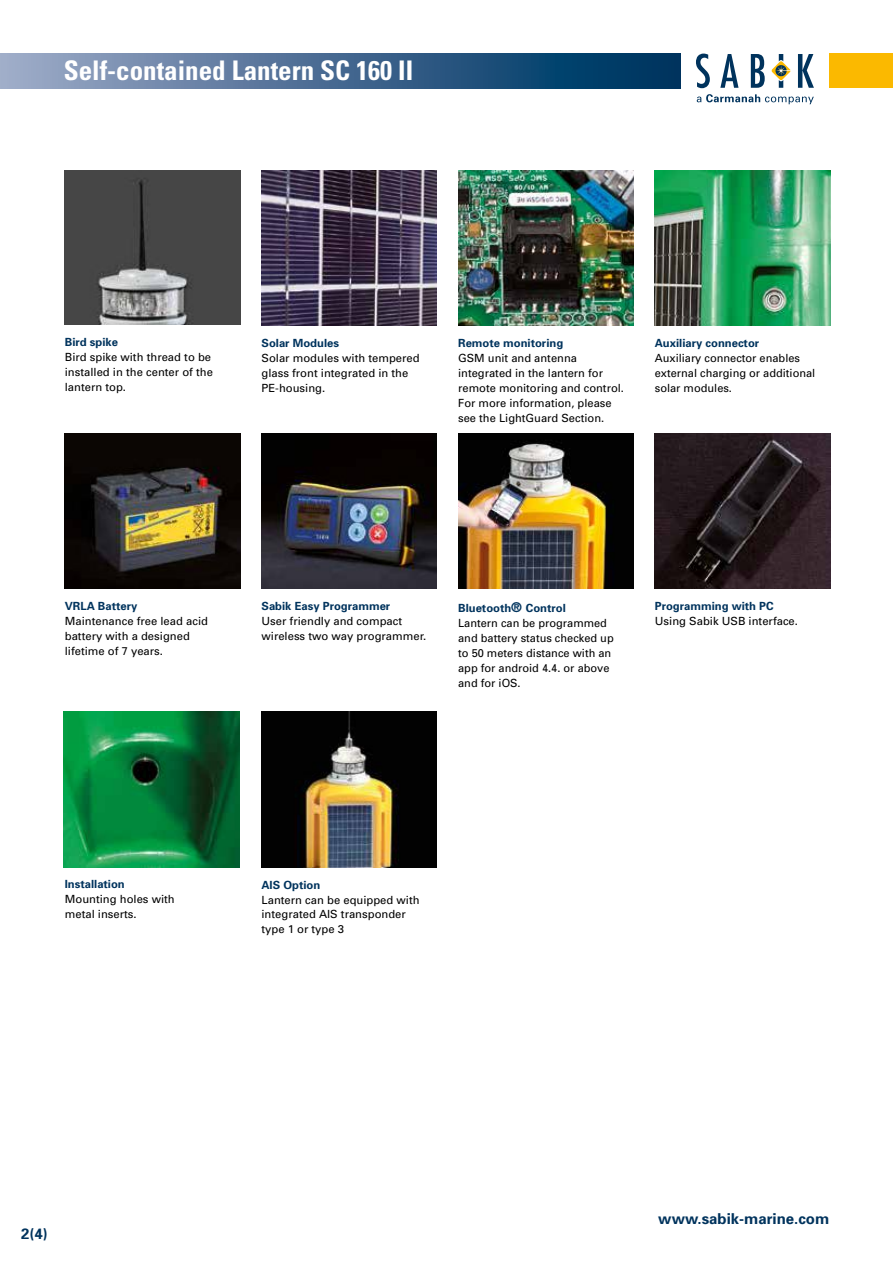
<style>
.page{position:relative;width:893px;height:1263px;background:#fff}
.page>*{position:absolute;margin:0;border:0;box-sizing:border-box;transform-origin:0 0}
.t1{font:700 condensed 27px "Univers";color:#fff}
.t2{font:700 15px "Univers";color:#00335d}
.t3{font:11.25px/15px "Univers";color:#000}
.t4{font:700 11.25px "Univers";color:#00335d}
.s1{font-weight:700;color:#00335d}
.s2{font-weight:700;font-size:13.5px;color:#00335d}
</style>
<div class="page">
<div style="left:0;top:54px;width:680px;height:34px;background:linear-gradient(to right,#9ea8c7,#002d5b)"></div>
<div style="left:829px;top:53px;width:64px;height:35px;background:#fbb900"></div>
<svg style="left:696px;top:54px;width:14px;height:34px"></svg>
<svg style="left:720px;top:54px;width:18px;height:34px"></svg>
<svg style="left:751px;top:54px;width:14px;height:34px"></svg>
<svg style="left:798px;top:54px;width:16px;height:34px"></svg>
<svg style="left:771px;top:54px;width:19px;height:34px"></svg>
<svg style="left:697px;top:94px;width:117px;height:10px"></svg>
<img style="left:64px;top:711px;width:175px;height:156px">
<img style="left:261px;top:170px;width:176px;height:156px">
<img style="left:458px;top:170px;width:176px;height:156px">
<img style="left:65px;top:433px;width:175px;height:156px">
<img style="left:655px;top:170px;width:175px;height:156px">
<img style="left:261px;top:433px;width:176px;height:156px">
<img style="left:655px;top:433px;width:175px;height:156px">
<img style="left:458px;top:433px;width:176px;height:156px">
<img style="left:65px;top:170px;width:175px;height:155px">
<img style="left:261px;top:711px;width:176px;height:156px">
<h1 class="t1" style="left:64px;top:54px;width:351px">Self-contained Lantern SC 160 II</h1>
<p class="t4" style="left:65px;top:335px;width:55px">Bird spike</p>
<p class="t3" style="left:65px;top:350px;width:150px">Bird spike with thread to be installed in the center of the lantern top.</p>
<p class="t4" style="left:261px;top:336px;width:79px">Solar Modules</p>
<p class="t3" style="left:261px;top:350px;width:160px">Solar modules with tempered glass front integrated in the<br>PE-housing.</p>
<p class="t4" style="left:458px;top:336px;width:107px">Remote monitoring</p>
<p class="t3" style="left:458px;top:350px;width:167px">GSM unit and antenna integrated in the lantern for remote monitoring and control.<br>For more information, please see the LightGuard Section.</p>
<p class="t4" style="left:655px;top:336px;width:106px">Auxiliary connector</p>
<p class="t3" style="left:655px;top:350px;width:162px">Auxiliary connector enables external charging or additional solar modules.</p>
<p class="t4" style="left:65px;top:599px;width:74px">VRLA Battery</p>
<p class="t3" style="left:65px;top:614px;width:145px">Maintenance free lead acid battery with a designed lifetime of 7 years.</p>
<p class="t4" style="left:261px;top:599px;width:130px">Sabik Easy Programmer</p>
<p class="t3" style="left:261px;top:614px;width:166px">User friendly and compact wireless two way programmer.</p>
<p class="t3" style="left:458px;top:600px;width:157px"><span class="s1">Bluetooth</span><span class="s2">®</span> <span class="s1">Control<br></span>Lantern can be programmed and battery status checked up to 50 meters distance with an app for android 4.4. or above and for iOS.</p>
<p class="t4" style="left:655px;top:599px;width:120px">Programming with PC</p>
<p class="t3" style="left:655px;top:614px;width:145px">Using Sabik USB interface.</p>
<p class="t4" style="left:65px;top:877px;width:62px">Installation</p>
<p class="t3" style="left:65px;top:892px;width:111px">Mounting holes with metal inserts.</p>
<p class="t4" style="left:261px;top:877px;width:60px">AIS Option</p>
<p class="t3" style="left:261px;top:892px;width:160px">Lantern can be equipped with integrated AIS transponder type 1 or type 3</p>
<h2 class="t2" style="left:21px;top:1224px;width:28px">2(4)</h2>
<h2 class="t2" style="left:658px;top:1209px;width:172px">www.sabik-marine.com</h2>
</div>
